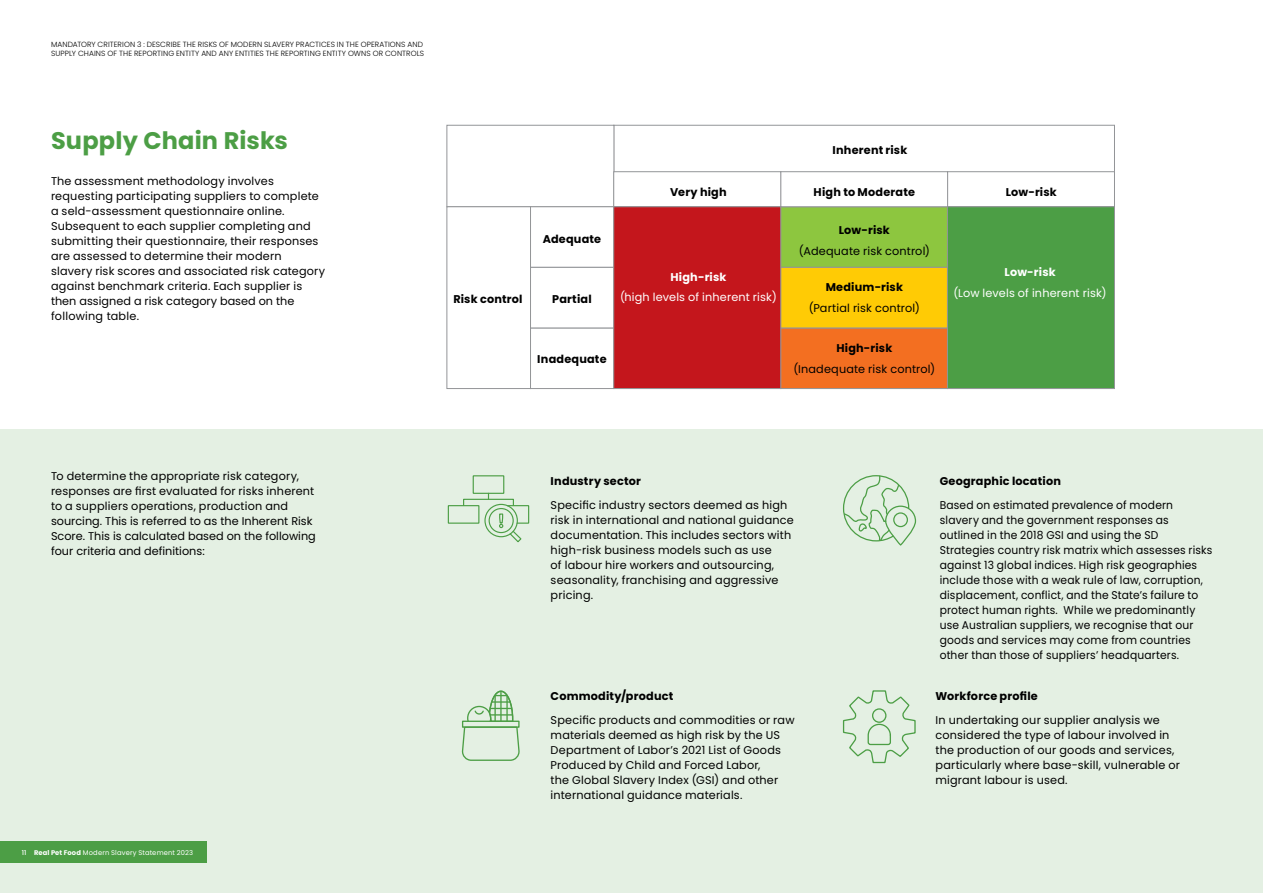
<style>
.page{position:relative;width:1263px;height:893px;background:#fff}
.page>*{position:absolute;margin:0;border:0;box-sizing:border-box;transform-origin:0 0}
.t1{font:700 24px "Poppins";letter-spacing:.005em;color:#4c9e45}
.t2{font:11.25px/15px "Poppins";letter-spacing:.015em;color:#000}
.t3{font:11.25px/15px "Poppins";letter-spacing:.015em;color:#000;scale:.95 1}
.t4{font:700 11.25px "Poppins";letter-spacing:.015em;color:#000}
.t5{font:11.25px "Poppins";letter-spacing:.015em;color:#fff}
.t6{font:700 11.25px "Poppins";letter-spacing:.015em;color:#fff}
.t7{font:300 7.5px/9px "Poppins";letter-spacing:.01em;color:#000}
.t8{font:6.75px "Poppins";letter-spacing:.025em;color:#fff}
.t9{font:500 6.75px "Poppins";color:#fff}
.s1{font-weight:700}
</style>
<div class="page">
<div style="left:0;top:429px;width:1263px;height:464px;background:#e4f0e3"></div>
<div style="left:0;top:841px;width:206px;height:22px;background:#4c9e45"></div>
<svg style="left:843px;top:475px;width:67px;height:67px"></svg>
<div style="left:885px;top:506px;width:31px;height:40px;border:1px solid #4c9e45;border-radius:15px"></div>
<div style="left:893px;top:512px;width:15px;height:15px;border:1px solid #4c9e45;border-radius:50%"></div>
<svg style="left:843px;top:690px;width:73px;height:73px"></svg>
<svg style="left:462px;top:690px;width:58px;height:71px"></svg>
<div style="left:473px;top:475px;width:31px;height:19px;border:1px solid #4c9e45"></div>
<div style="left:448px;top:505px;width:31px;height:19px;border:1px solid #4c9e45"></div>
<div style="left:463px;top:499px;width:51px;height:7px;border:1px solid #4c9e45"></div>
<div style="left:484px;top:504px;width:34px;height:33px;border:1px solid #4c9e45;border-radius:50%"></div>
<div style="left:489px;top:508px;width:25px;height:25px;border:1px solid #4c9e45;border-radius:50%"></div>
<svg style="left:498px;top:504px;width:31px;height:38px"></svg>
<div style="left:780px;top:328px;width:168px;height:61px;background:#f36f21;border:1px solid #939598"></div>
<div style="left:530px;top:328px;width:84px;height:61px;background:#fff;border:1px solid #939598"></div>
<div style="left:613px;top:125px;width:502px;height:82px;background:#fff;border:1px solid #939598"></div>
<div style="left:446px;top:125px;width:168px;height:82px;background:#fff;border:1px solid #939598"></div>
<div style="left:780px;top:206px;width:168px;height:62px;background:#8dc63f;border:1px solid #939598"></div>
<div style="left:780px;top:267px;width:168px;height:61px;background:#ffcb05;border:1px solid #939598"></div>
<div style="left:947px;top:171px;width:168px;height:36px;background:#fff;border:1px solid #939598"></div>
<div style="left:780px;top:171px;width:168px;height:36px;background:#fff;border:1px solid #939598"></div>
<div style="left:613px;top:171px;width:168px;height:36px;background:#fff;border:1px solid #939598"></div>
<div style="left:530px;top:206px;width:84px;height:62px;background:#fff;border:1px solid #939598"></div>
<div style="left:530px;top:267px;width:84px;height:61px;background:#fff;border:1px solid #939598"></div>
<div style="left:446px;top:206px;width:85px;height:183px;background:#fff;border:1px solid #939598"></div>
<div style="left:613px;top:206px;width:168px;height:183px;background:#c4161c;border:1px solid #939598"></div>
<div style="left:947px;top:206px;width:168px;height:183px;background:#4c9e45;border:1px solid #939598"></div>
<p class="t7" style="left:51px;top:40px;width:375px">MANDATORY CRITERION 3 : DESCRIBE THE RISKS OF MODERN SLAVERY PRACTICES IN THE OPERATIONS AND<br>SUPPLY CHAINS OF THE REPORTING ENTITY AND ANY ENTITIES THE REPORTING ENTITY OWNS OR CONTROLS</p>
<h1 class="t1" style="left:51px;top:126px;width:238px">Supply Chain Risks</h1>
<p class="t2" style="left:51px;top:173px;width:276px">The assessment methodology involves requesting participating suppliers to complete a seld-assessment questionnaire online.<br>Subsequent to each supplier completing and submitting their questionnaire, their responses are assessed to determine their modern slavery risk scores and associated risk category against benchmark criteria. Each supplier is then assigned a risk category based on the following table.</p>
<p class="t4" style="left:543px;top:233px;width:60px">Adequate</p>
<p class="t4" style="left:453px;top:293px;width:71px">Risk control</p>
<p class="t4" style="left:552px;top:293px;width:41px">Partial</p>
<p class="t4" style="left:670px;top:185px;width:58px">Very high</p>
<p class="t6" style="left:670px;top:270px;width:57px">High-risk</p>
<p class="t5" style="left:620px;top:291px;width:158px">(high levels of inherent risk)</p>
<p class="t4" style="left:537px;top:352px;width:71px">Inadequate</p>
<p class="t4" style="left:833px;top:144px;width:76px">Inherent risk</p>
<p class="t4" style="left:813px;top:185px;width:103px">High to Moderate</p>
<p class="t4" style="left:1006px;top:185px;width:53px">Low-risk</p>
<p class="t4" style="left:839px;top:224px;width:53px">Low-risk</p>
<p class="t2" style="left:799px;top:243px;width:133px">(Adequate risk control)</p>
<p class="t4" style="left:826px;top:281px;width:79px">Medium-risk</p>
<p class="t2" style="left:809px;top:301px;width:113px">(Partial risk control)</p>
<p class="t4" style="left:836px;top:342px;width:57px">High-risk</p>
<p class="t2" style="left:793px;top:361px;width:143px">(Inadequate risk control)</p>
<p class="t6" style="left:1004px;top:266px;width:53px">Low-risk</p>
<p class="t5" style="left:953px;top:286px;width:155px">(Low levels of inherent risk)</p>
<p class="t2" style="left:51px;top:469px;width:266px">To determine the appropriate risk category, responses are first evaluated for risks inherent to a suppliers operations, production and sourcing. This is referred to as the Inherent Risk Score. This is calculated based on the following four criteria and definitions:</p>
<p class="t4" style="left:551px;top:475px;width:92px">Industry sector</p>
<p class="t2" style="left:551px;top:497px;width:245px">Specific industry sectors deemed as high risk in international and national guidance documentation. This includes sectors with high-risk business models such as use<br>of labour hire workers and outsourcing, seasonality, franchising and aggressive pricing.</p>
<p class="t9" style="left:22px;top:849px;width:6px">11</p>
<p class="t8" style="left:34px;top:849px;width:160px"><span class="s1">Real Pet Food</span> Modern Slavery Statement 2023</p>
<p class="t4" style="left:551px;top:690px;width:124px">Commodity/product</p>
<p class="t2" style="left:551px;top:712px;width:245px">Specific products and commodities or raw materials deemed as high risk by the US Department of Labor’s 2021 List of Goods Produced by Child and Forced Labor,<br>the Global Slavery Index (GSI) and other international guidance materials.</p>
<p class="t4" style="left:940px;top:475px;width:123px">Geographic location</p>
<p class="t3" style="left:940px;top:497px;width:288px">Based on estimated prevalence of modern slavery and the government responses as outlined in the 2018 GSI and using the SD Strategies country risk matrix which assesses risks against 13 global indices. High risk geographies include those with a weak rule of law, corruption, displacement, conflict, and the State’s failure to protect human rights. While we predominantly use Australian suppliers, we recognise that our goods and services may come from countries other than those of suppliers’ headquarters.</p>
<p class="t4" style="left:935px;top:690px;width:104px">Workforce profile</p>
<p class="t2" style="left:935px;top:712px;width:246px">In undertaking our supplier analysis we considered the type of labour involved in the production of our goods and services, particularly where base-skill, vulnerable or migrant labour is used.</p>
</div>
